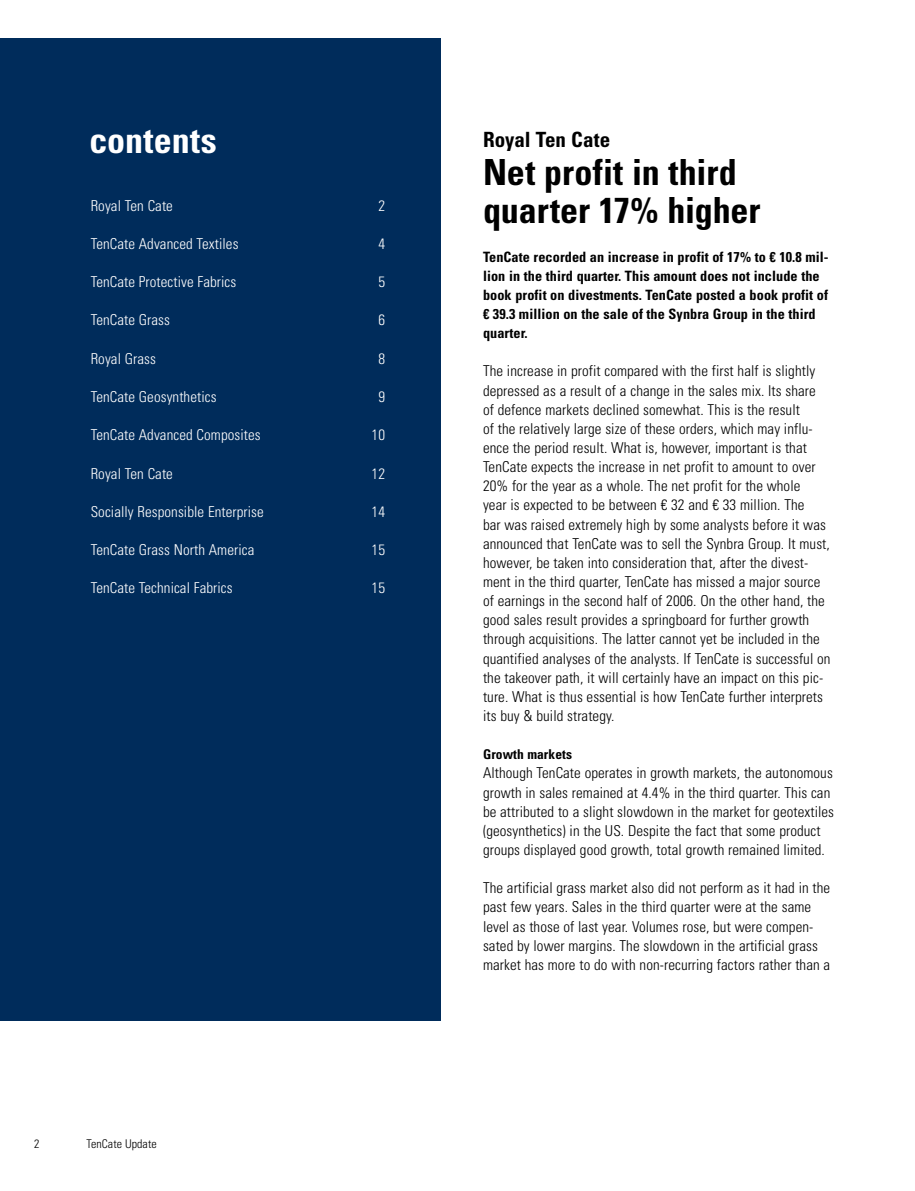
<style>
.page{position:relative;width:915px;height:1191px;background:#fff}
.page>*{position:absolute;margin:0;border:0;box-sizing:border-box;transform-origin:0 0}
.t1{font:700 condensed 36px/38.2px "Univers LT";color:#000}
.t2{font:700 condensed 36px "Univers LT";letter-spacing:.005em;color:#fff}
.t3{font:700 condensed 21px "Univers LT";color:#000}
.t4{font:300 condensed 15px/19.2px "Univers LT";letter-spacing:.005em;color:#000}
.t5{font:300 condensed 15px "Univers LT";letter-spacing:.005em;color:#fff}
.t6{font:700 condensed 14.25px/19.2px "Univers LT";letter-spacing:.005em;color:#000}
.t7{font:700 condensed 13.5px "Univers LT";letter-spacing:.005em;color:#000}
.t8{font:300 condensed 12px "Univers LT";letter-spacing:.005em;color:#000}
</style>
<div class="page">
<div style="left:0;top:38px;width:440px;height:982px;background:#002c5b"></div>
<h1 class="t2" style="left:89px;top:118px;width:129px">contents</h1>
<p class="t5" style="left:91px;top:196px;width:84px">Royal Ten Cate</p>
<p class="t5" style="left:378px;top:196px;width:8px">2</p>
<p class="t5" style="left:91px;top:234px;width:149px">TenCate Advanced Textiles</p>
<p class="t5" style="left:378px;top:234px;width:8px">4</p>
<p class="t5" style="left:91px;top:273px;width:147px">TenCate Protective Fabrics</p>
<p class="t5" style="left:378px;top:273px;width:8px">5</p>
<p class="t5" style="left:91px;top:311px;width:81px">TenCate Grass</p>
<p class="t5" style="left:378px;top:311px;width:8px">6</p>
<p class="t5" style="left:91px;top:349px;width:67px">Royal Grass</p>
<p class="t5" style="left:378px;top:349px;width:8px">8</p>
<p class="t5" style="left:91px;top:388px;width:127px">TenCate Geosynthetics</p>
<p class="t5" style="left:378px;top:388px;width:8px">9</p>
<p class="t5" style="left:91px;top:426px;width:171px">TenCate Advanced Composites</p>
<p class="t5" style="left:371px;top:426px;width:15px">10</p>
<p class="t5" style="left:91px;top:464px;width:84px">Royal Ten Cate</p>
<p class="t5" style="left:371px;top:464px;width:15px">12</p>
<p class="t5" style="left:91px;top:502px;width:174px">Socially Responsible Enterprise</p>
<p class="t5" style="left:371px;top:502px;width:15px">14</p>
<p class="t5" style="left:91px;top:541px;width:165px">TenCate Grass North America</p>
<p class="t5" style="left:371px;top:541px;width:15px">15</p>
<p class="t5" style="left:91px;top:579px;width:143px">TenCate Technical Fabrics</p>
<p class="t5" style="left:371px;top:579px;width:15px">15</p>
<p class="t8" style="left:87px;top:1137px;width:72px">TenCate Update</p>
<h2 class="t3" style="left:483px;top:126px;width:129px">Royal Ten Cate</h2>
<h1 class="t1" style="left:483px;top:153px;width:279px">Net profit in third quarter 17% higher</h1>
<p class="t6" style="left:483px;top:247px;width:347px">TenCate recorded an increase in profit of 17% to € 10.8 mil&shy;lion in the third quarter. This amount does not include the book profit on divestments. TenCate posted a book profit of € 39.3 million on the sale of the Synbra Group in the third quarter.</p>
<p class="t4" style="left:483px;top:361px;width:349px">The increase in profit compared with the first half is slightly depressed as a result of a change in the sales mix. Its share<br>of defence markets declined somewhat. This is the result<br>of the relatively large size of these orders, which may influ&shy;ence the period result. What is, however, important is that TenCate expects the increase in net profit to amount to over 20% for the year as a whole. The net profit for the whole<br>year is expected to be between € 32 and € 33 million. The<br>bar was raised extremely high by some analysts before it was announced that TenCate was to sell the Synbra Group. It must, however, be taken into consideration that, after the divest&shy;ment in the third quarter, TenCate has missed a major source of earnings in the second half of 2006. On the other hand, the good sales result provides a springboard for further growth through acquisitions. The latter cannot yet be included in the quantified analyses of the analysts. If TenCate is successful on the takeover path, it will certainly have an impact on this pic&shy;ture. What is thus essential is how TenCate further interprets its buy &amp; build strategy.</p>
<p class="t7" style="left:483px;top:746px;width:90px">Growth markets</p>
<p class="t4" style="left:483px;top:763px;width:352px">Although TenCate operates in growth markets, the autonomous growth in sales remained at 4.4% in the third quarter. This can be attributed to a slight slowdown in the market for geotextiles (geosynthetics) in the US. Despite the fact that some product groups displayed good growth, total growth remained limited.</p>
<p class="t4" style="left:483px;top:878px;width:348px">The artificial grass market also did not perform as it had in the past few years. Sales in the third quarter were at the same level as those of last year. Volumes rose, but were compen&shy;sated by lower margins. The slowdown in the artificial grass market has more to do with non-recurring factors rather than a</p>
</div>
